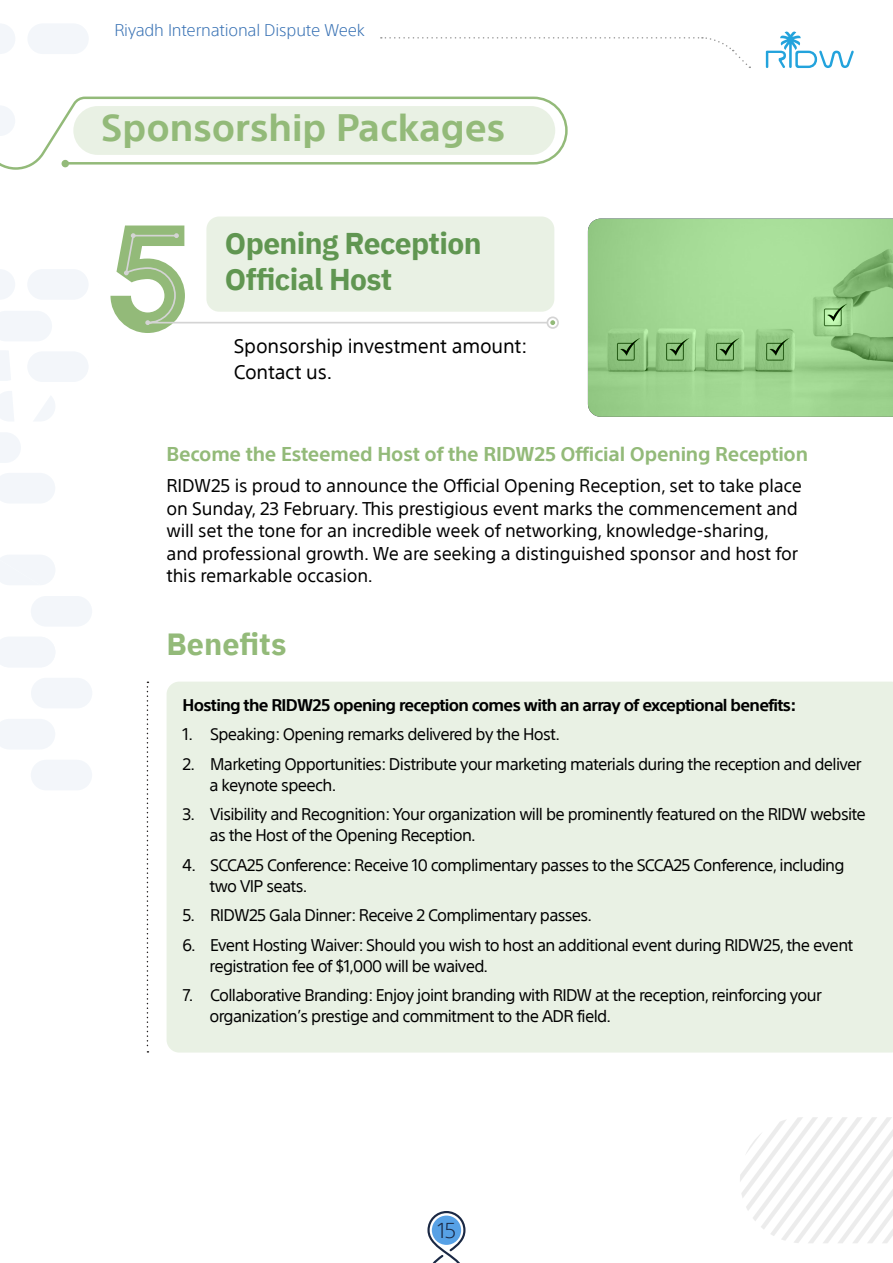
<style>
.page{position:relative;width:893px;height:1263px;background:#fff}
.page>*{position:absolute;margin:0;border:0;box-sizing:border-box;transform-origin:0 0}
.t1{font:700 37.35px "SST Arabic";color:#93ba79}
.t2{font:700 30.6px "IBM Plex Sans Arabic";color:#93ba79}
.t3{font:700 30px/36px "IBM Plex Sans Arabic";letter-spacing:-.02em;color:#609651}
.t4{font:300 21px "SST Arabic";color:#1a2844}
.t5{font:700 19.5px "SST Arabic";letter-spacing:-.01em;color:#93ba79}
.t6{font:19.5px/25.5px "SST Arabic";letter-spacing:-.01em;color:#000}
.t7{font:18px/22.5px "SST Arabic";letter-spacing:-.01em;color:#000}
.t8{font:16.5px "SST Arabic";letter-spacing:-.04em;color:#000}
.t9{font:700 16.5px "SST Arabic";letter-spacing:-.04em;color:#000}
.t10{font:300 16.5px "SST Arabic";letter-spacing:-.01em;color:#3670b3}
</style>
<div class="page">
<svg style="left:766px;top:31px;width:88px;height:37px"></svg>
<svg style="left:381px;top:37px;width:369px;height:31px"></svg>
<svg style="left:427px;top:1211px;width:38px;height:52px"></svg>
<div style="left:167px;top:681px;width:726px;height:371px;background:#e9f1e4"></div>
<svg style="left:147px;top:681px;width:1px;height:371px"></svg>
<svg style="left:98px;top:97px;width:470px;height:68px"></svg>
<div style="left:73px;top:106px;width:482px;height:49px;background:#e9f1e4;border-radius:24px"></div>
<svg style="left:110px;top:225px;width:445px;height:108px"></svg>
<div style="left:547px;top:316px;width:12px;height:13px;border:2px solid #d4d4d4;border-radius:50%"></div>
<div style="left:206px;top:216px;width:348px;height:96px;background:#e9f1e4;border-radius:13px"></div>
<svg style="left:0;top:96px;width:98px;height:694px"></svg>
<svg style="left:0;top:637px;width:92px;height:71px"></svg>
<div style="left:27px;top:23px;width:62px;height:31px;background:#f3f6fa;border-radius:15px"></div>
<svg style="left:0;top:350px;width:14px;height:72px"></svg>
<svg style="left:33px;top:395px;width:22px;height:27px"></svg>
<svg style="left:0;top:24px;width:15px;height:30px"></svg>
<svg style="left:0;top:515px;width:55px;height:70px"></svg>
<svg style="left:588px;top:219px;width:305px;height:198px;background:#9bd18c"></svg>
<svg style="left:740px;top:1117px;width:153px;height:126px"></svg>
<p class="t10" style="left:114px;top:21px;width:252px">Riyadh International Dispute Week</p>
<p class="t1" style="left:101px;top:107px;width:405px">Sponsorship Packages</p>
<p class="t3" style="left:225px;top:225px;width:258px">Opening Reception<br>Official Host</p>
<p class="t6" style="left:234px;top:334px;width:295px">Sponsorship investment amount:<br>Contact us.</p>
<p class="t5" style="left:167px;top:443px;width:643px">Become the Esteemed Host of the RIDW25 Official Opening Reception</p>
<p class="t7" style="left:167px;top:474px;width:637px">RIDW25 is proud to announce the Official Opening Reception, set to take place on Sunday, 23 February. This prestigious event marks the commencement and will set the tone for an incredible week of networking, knowledge-sharing, and professional growth. We are seeking a distinguished sponsor and host for this remarkable occasion.</p>
<p class="t2" style="left:167px;top:627px;width:121px">Benefits</p>
<p class="t9" style="left:183px;top:695px;width:615px">Hosting the RIDW25 opening reception comes with an array of exceptional benefits:</p>
<p class="t8" style="left:210px;top:725px;width:351px">Speaking: Opening remarks delivered by the Host.</p>
<p class="t8" style="left:183px;top:725px;width:12px">1.</p>
<p class="t8" style="left:183px;top:754px;width:14px">2.</p>
<p class="t8" style="left:183px;top:805px;width:14px">3.</p>
<p class="t8" style="left:183px;top:855px;width:15px">4.</p>
<p class="t8" style="left:183px;top:906px;width:14px">5.</p>
<p class="t8" style="left:183px;top:935px;width:15px">6.</p>
<p class="t8" style="left:183px;top:986px;width:12px">7.</p>
<p class="t8" style="left:210px;top:754px;width:653px">Marketing Opportunities: Distribute your marketing materials during the reception and deliver</p>
<p class="t8" style="left:210px;top:775px;width:128px">a keynote speech.</p>
<p class="t8" style="left:210px;top:805px;width:657px">Visibility and Recognition: Your organization will be prominently featured on the RIDW website</p>
<p class="t8" style="left:210px;top:826px;width:268px">as the Host of the Opening Reception.</p>
<p class="t8" style="left:210px;top:855px;width:636px">SCCA25 Conference: Receive 10 complimentary passes to the SCCA25 Conference, including</p>
<p class="t8" style="left:210px;top:876px;width:99px">two VIP seats.</p>
<p class="t8" style="left:210px;top:906px;width:383px">RIDW25 Gala Dinner: Receive 2 Complimentary passes.</p>
<p class="t8" style="left:210px;top:935px;width:645px">Event Hosting Waiver: Should you wish to host an additional event during RIDW25, the event</p>
<p class="t8" style="left:210px;top:956px;width:280px">registration fee of $1,000 will be waived.</p>
<p class="t8" style="left:210px;top:986px;width:613px">Collaborative Branding: Enjoy joint branding with RIDW at the reception, reinforcing your</p>
<p class="t8" style="left:210px;top:1007px;width:403px">organization s’ prestige and commitment to the ADR field.</p>
<p class="t4" style="left:438px;top:1218px;width:20px">15</p>
</div>
